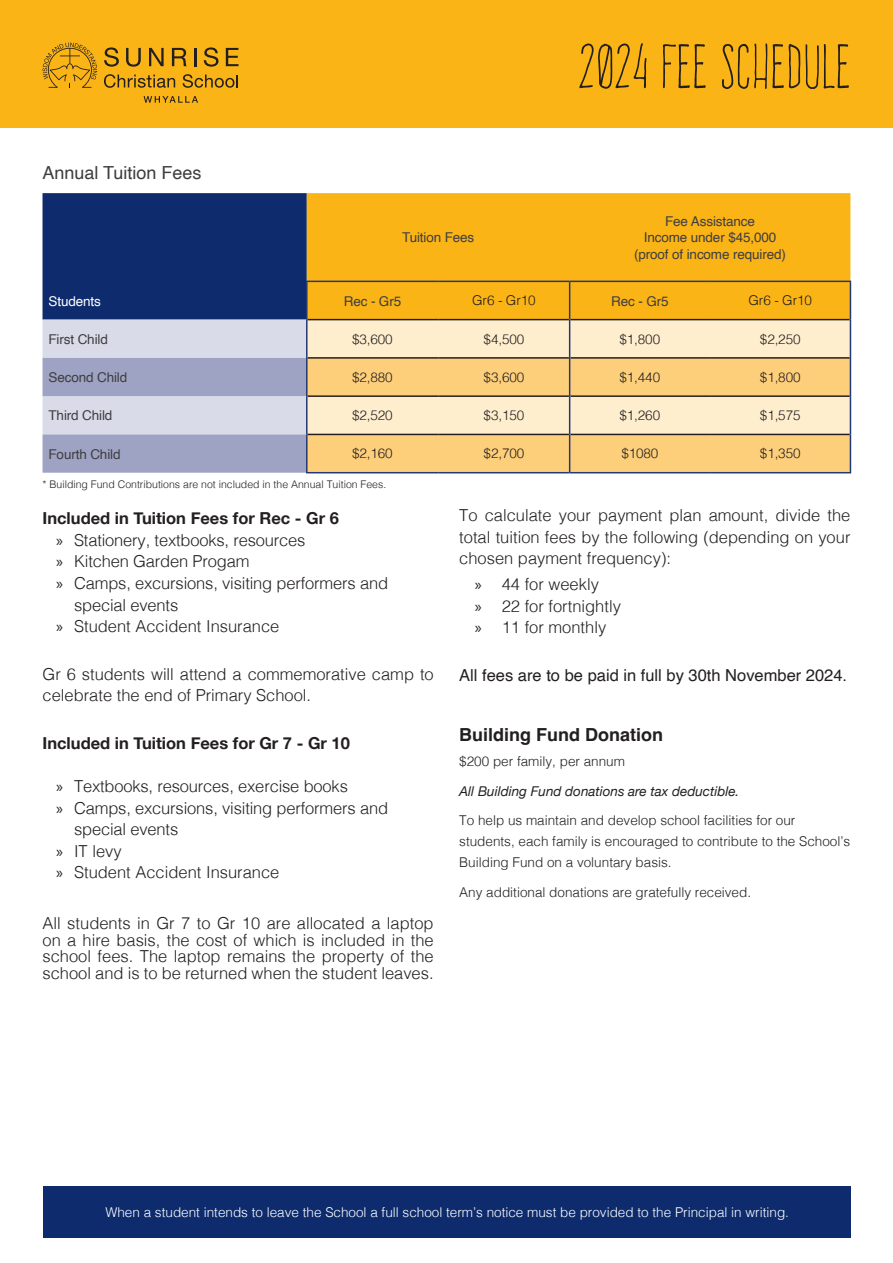
<style>
.page{position:relative;width:893px;height:1263px;background:#fff}
.page>*{position:absolute;margin:0;border:0;box-sizing:border-box;transform-origin:0 0}
.t1{font:54.75px "Frente H1";color:#231f20}
.B{font:700 18px "Helvetica";color:#231f20}
.t2{font:18px "Helvetica";color:#3e3e3f}
.B-2{font:300 16.5px/21.6px "Helvetica";color:#231f20}
.H2_Columns_Naracoorte{font:700 16.5px "Helvetica Neue";color:#231f20}
.B-3{font:16.5px "Helvetica";color:#231f20}
.B-4{font:300 13.5px/21px "Helvetica";color:#231f20}
.Table_Body{font:13.5px "Helvetica";letter-spacing:-.01em;color:#3e3e3f}
.Table_Body-2{font:300 13.5px "Helvetica";letter-spacing:-.01em;color:#231f20}
.t3{font:300 13.5px "Helvetica";color:#fff}
.B-5{font:italic 13.5px "Helvetica Neue";color:#231f20}
.Table_Body-3{font:13.5px "Helvetica";letter-spacing:-.01em;color:#fff}
.B-6{font:300 10.5px "Helvetica";color:#231f20}
.s1{font-family:"Myriad Pro";font-weight:400}
</style>
<div class="page">
<div style="left:0;top:0;width:893px;height:128px;background:#fbb416"></div>
<div style="left:43px;top:1186px;width:808px;height:51px;background:#0d2b6d"></div>
<svg style="left:104px;top:74px;width:71px;height:14px"></svg>
<svg style="left:183px;top:74px;width:55px;height:14px"></svg>
<svg style="left:104px;top:47px;width:15px;height:20px"></svg>
<svg style="left:126px;top:48px;width:15px;height:19px"></svg>
<svg style="left:149px;top:48px;width:15px;height:18px"></svg>
<svg style="left:172px;top:48px;width:15px;height:18px"></svg>
<svg style="left:194px;top:48px;width:2px;height:18px"></svg>
<svg style="left:204px;top:47px;width:14px;height:20px"></svg>
<svg style="left:226px;top:48px;width:13px;height:18px"></svg>
<svg style="left:43px;top:43px;width:54px;height:45px"></svg>
<svg style="left:144px;top:96px;width:54px;height:7px"></svg>
<div style="left:307px;top:193px;width:543px;height:126px;background:#fbb416"></div>
<div style="left:308px;top:320px;width:542px;height:37px;background:#feeece"></div>
<svg style="left:43px;top:193px;width:264px;height:280px;background:#6d7ca6"></svg>
<svg style="left:308px;top:359px;width:542px;height:113px;background:#fcd895"></svg>
<hr style="left:308px;top:319px;width:130px;height:1px;background:#231f20">
<hr style="left:438px;top:319px;width:131px;height:1px;background:#231f20">
<hr style="left:570px;top:319px;width:140px;height:1px;background:#231f20">
<hr style="left:710px;top:319px;width:140px;height:1px;background:#231f20">
<hr style="left:308px;top:357px;width:130px;height:2px;background:#231f20">
<hr style="left:438px;top:357px;width:131px;height:2px;background:#231f20">
<hr style="left:570px;top:357px;width:140px;height:2px;background:#231f20">
<hr style="left:710px;top:357px;width:140px;height:2px;background:#231f20">
<hr style="left:308px;top:395px;width:130px;height:2px;background:#231f20">
<hr style="left:438px;top:395px;width:131px;height:2px;background:#231f20">
<hr style="left:570px;top:395px;width:140px;height:2px;background:#231f20">
<hr style="left:710px;top:395px;width:140px;height:2px;background:#231f20">
<hr style="left:308px;top:434px;width:130px;height:1px;background:#231f20">
<hr style="left:438px;top:434px;width:131px;height:1px;background:#231f20">
<hr style="left:570px;top:434px;width:140px;height:1px;background:#231f20">
<hr style="left:710px;top:434px;width:140px;height:1px;background:#231f20">
<hr style="left:306px;top:281px;width:132px;height:1px;background:#223976">
<hr style="left:306px;top:282px;width:2px;height:38px;background:#223976">
<hr style="left:438px;top:281px;width:132px;height:1px;background:#223976">
<hr style="left:570px;top:281px;width:140px;height:1px;background:#223976">
<hr style="left:569px;top:282px;width:1px;height:38px;background:#223976">
<hr style="left:710px;top:281px;width:141px;height:1px;background:#223976">
<hr style="left:850px;top:282px;width:1px;height:38px;background:#223976">
<hr style="left:306px;top:320px;width:2px;height:38px;background:#223976">
<hr style="left:569px;top:320px;width:1px;height:38px;background:#223976">
<hr style="left:850px;top:320px;width:1px;height:38px;background:#223976">
<hr style="left:306px;top:358px;width:2px;height:38px;background:#223976">
<hr style="left:569px;top:358px;width:1px;height:38px;background:#223976">
<hr style="left:850px;top:358px;width:1px;height:38px;background:#223976">
<hr style="left:306px;top:396px;width:2px;height:38px;background:#223976">
<hr style="left:569px;top:396px;width:1px;height:38px;background:#223976">
<hr style="left:850px;top:396px;width:1px;height:38px;background:#223976">
<hr style="left:306px;top:434px;width:2px;height:38px;background:#223976">
<hr style="left:569px;top:434px;width:1px;height:38px;background:#223976">
<hr style="left:850px;top:434px;width:1px;height:38px;background:#223976">
<hr style="left:306px;top:472px;width:132px;height:1px;background:#223976">
<hr style="left:438px;top:472px;width:132px;height:1px;background:#223976">
<hr style="left:570px;top:472px;width:140px;height:1px;background:#223976">
<hr style="left:710px;top:472px;width:141px;height:1px;background:#223976">
<h2 class="t2" style="left:43px;top:158px;width:161px">Annual Tuition Fees</h2>
<p class="Table_Body" style="left:402px;top:227px;width:74px">Tuition Fees</p>
<h1 class="t1" style="left:577px;top:36px;width:275px">2024 FEE SCHEDULE</h1>
<p class="Table_Body" style="left:665px;top:211px;width:91px">Fee Assistance</p>
<p class="Table_Body" style="left:644px;top:227px;width:134px">Income under $45,000</p>
<p class="Table_Body" style="left:634px;top:243px;width:153px">(proof of income required)</p>
<p class="Table_Body-3" style="left:49px;top:290px;width:54px">Students</p>
<p class="Table_Body" style="left:344px;top:290px;width:59px">Rec - Gr5</p>
<p class="Table_Body-2" style="left:472px;top:289px;width:65px">Gr6 - Gr10</p>
<p class="Table_Body" style="left:611px;top:290px;width:59px">Rec - Gr5</p>
<p class="Table_Body-2" style="left:749px;top:289px;width:65px">Gr6 - Gr10</p>
<p class="Table_Body" style="left:49px;top:329px;width:61px">First Child</p>
<p class="Table_Body-2" style="left:352px;top:327px;width:42px">$3,600</p>
<p class="Table_Body-2" style="left:484px;top:327px;width:42px">$4,500</p>
<p class="Table_Body-2" style="left:620px;top:327px;width:42px">$1,800</p>
<p class="Table_Body-2" style="left:760px;top:327px;width:42px">$2,250</p>
<p class="Table_Body" style="left:49px;top:367px;width:80px">Second Child</p>
<p class="Table_Body-2" style="left:352px;top:366px;width:42px">$2,880</p>
<p class="Table_Body-2" style="left:484px;top:366px;width:42px">$3,600</p>
<p class="Table_Body-2" style="left:620px;top:366px;width:42px">$1,440</p>
<p class="Table_Body-2" style="left:760px;top:366px;width:42px">$1,800</p>
<p class="Table_Body" style="left:49px;top:405px;width:65px">Third Child</p>
<p class="Table_Body-2" style="left:352px;top:404px;width:42px">$2,520</p>
<p class="Table_Body-2" style="left:484px;top:404px;width:42px">$3,150</p>
<p class="Table_Body-2" style="left:620px;top:404px;width:42px">$1,260</p>
<p class="Table_Body-2" style="left:760px;top:404px;width:42px">$1,575</p>
<p class="Table_Body" style="left:49px;top:443px;width:74px">Fourth Child</p>
<p class="Table_Body-2" style="left:352px;top:442px;width:42px">$2,160</p>
<p class="Table_Body-2" style="left:484px;top:442px;width:42px">$2,700</p>
<p class="Table_Body-2" style="left:621px;top:442px;width:38px">$1080</p>
<p class="Table_Body-2" style="left:760px;top:442px;width:42px">$1,350</p>
<p class="B-6" style="left:43px;top:476px;width:345px">* Building Fund Contributions are not included in the Annual Tuition Fees.</p>
<p class="H2_Columns_Naracoorte" style="left:43px;top:505px;width:298px">Included in Tuition Fees for Rec - Gr 6</p>
<p class="B-2" style="left:56px;top:528px;width:251px"><span class="s1">»</span> Stationery, textbooks, resources</p>
<p class="B-2" style="left:56px;top:550px;width:195px"><span class="s1">»</span> Kitchen Garden Progam</p>
<p class="B-2" style="left:74px;top:571px;width:316px;text-indent:-18px"><span class="s1">»</span> Camps, excursions, visiting performers and special events</p>
<p class="B-2" style="left:56px;top:614px;width:225px"><span class="s1">»</span> Student Accident Insurance</p>
<p class="B-2" style="left:43px;top:662px;width:393px">Gr 6 students will attend a commemorative camp to celebrate the end of Primary School.</p>
<p class="H2_Columns_Naracoorte" style="left:43px;top:730px;width:309px">Included in Tuition Fees for Gr 7 - Gr 10</p>
<p class="B-2" style="left:56px;top:774px;width:293px"><span class="s1">»</span> Textbooks, resources, exercise books</p>
<p class="B-2" style="left:74px;top:796px;width:316px;text-indent:-18px"><span class="s1">»</span> Camps, excursions, visiting performers and special events</p>
<p class="B-2" style="left:56px;top:839px;width:67px"><span class="s1">»</span> IT levy</p>
<p class="B-2" style="left:56px;top:860px;width:225px"><span class="s1">»</span> Student Accident Insurance</p>
<p class="B-2" style="left:43px;top:914px;width:393px;line-height:16.5px;text-align:justify">All students in Gr 7 to Gr 10 are allocated a laptop on a hire basis, the cost of which is included in the school fees. The laptop remains the property of the school and is to be returned when the student leaves.</p>
<p class="B-2" style="left:459px;top:503px;width:393px;text-align:justify">To calculate your payment plan amount, divide the total tuition fees by the following (depending on your chosen payment frequency):</p>
<p class="B-2" style="left:475px;top:572px;width:126px"><span class="s1">»</span> 44 for weekly</p>
<p class="B-2" style="left:475px;top:594px;width:148px"><span class="s1">»</span> 22 for fortnightly</p>
<p class="B-2" style="left:475px;top:615px;width:133px"><span class="s1">»</span> 11 for monthly</p>
<p class="B-3" style="left:459px;top:662px;width:389px">All fees are to be paid in full by 30th November 2024.</p>
<p class="B" style="left:459px;top:724px;width:205px">Building Fund Donation</p>
<p class="B-4" style="left:459px;top:750px;width:167px">$200 per family, per annum</p>
<p class="B-5" style="left:459px;top:781px;width:282px">All Building Fund donations are tax deductible.</p>
<p class="B-4" style="left:459px;top:809px;width:392px">To help us maintain and develop school facilities for our students, each family is encouraged to contribute to the School’s<br>Building Fund on a voluntary basis.</p>
<p class="B-4" style="left:459px;top:880px;width:293px">Any additional donations are gratefully received.</p>
<p class="t3" style="left:105px;top:1200px;width:685px">When a student intends to leave the School a full school term’s notice must be provided to the Principal in writing.</p>
</div>
